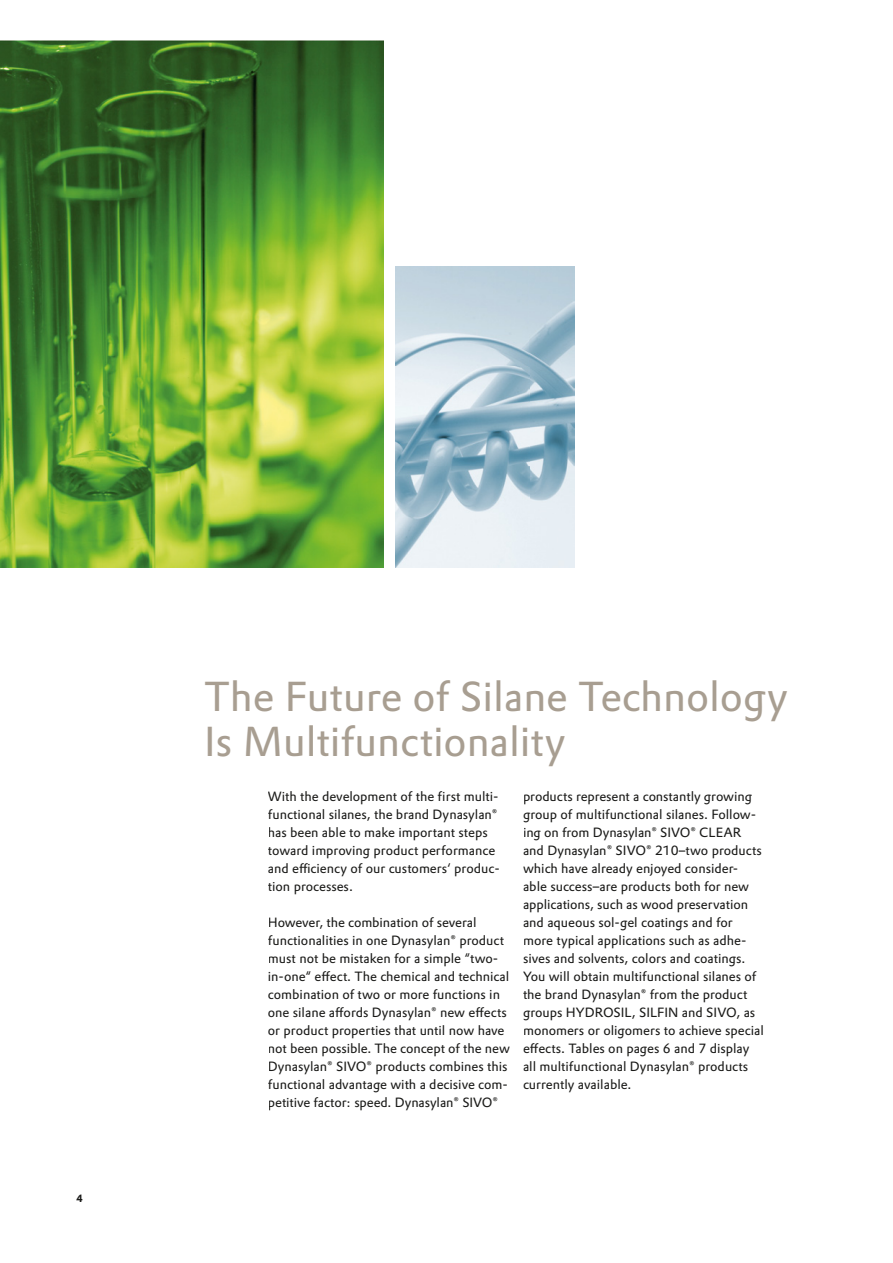
<style>
.page{position:relative;width:893px;height:1263px;background:#fff}
.page>*{position:absolute;margin:0;border:0;box-sizing:border-box;transform-origin:0 0}
.t1{font:40.95px/45px "Evonik Prokyon";color:#a89e91}
.t2{font:13.2px/18px "Evonik Prokyon";color:#1a1a18}
.t3{font:700 10.5px "Evonik Prokyon";color:#1a1a18}
</style>
<div class="page">
<img style="left:0;top:40px;width:383px;height:527px">
<img style="left:395px;top:266px;width:179px;height:301px">
<p class="t3" style="left:77px;top:1190px;width:8px">4</p>
<h1 class="t1" style="left:204px;top:671px;width:585px">The Future of Silane Technology<br>Is Multifunctionality</h1>
<p class="t2" style="left:268px;top:787px;width:233px">With the development of the first multi&shy;functional silanes, the brand Dynasylan® has been able to make important steps toward improving product performance and efficiency of our customers‘ produc&shy;tion processes.</p>
<p class="t2" style="left:268px;top:913px;width:244px">However, the combination of several functionalities in one Dynasylan® product must not be mistaken for a simple “two&shy;in-one“ effect. The chemical and technical combination of two or more functions in one silane affords Dynasylan® new effects or product properties that until now have not been possible. The concept of the new Dynasylan® SIVO® products combines this functional advantage with a decisive com&shy;petitive factor: speed. Dynasylan® SIVO®</p>
<p class="t2" style="left:523px;top:787px;width:242px">products represent a constantly growing group of multifunctional silanes. Follow&shy;ing on from Dynasylan® SIVO® CLEAR and Dynasylan® SIVO® 210–two products which have already enjoyed consider&shy;able success–are products both for new applications, such as wood preservation and aqueous sol-gel coatings and for more typical applications such as adhe&shy;sives and solvents, colors and coatings.<br>You will obtain multifunctional silanes of the brand Dynasylan® from the product groups HYDROSIL, SILFIN and SIVO, as monomers or oligomers to achieve special effects. Tables on pages 6 and 7 display all multifunctional Dynasylan® products currently available.</p>
</div>
